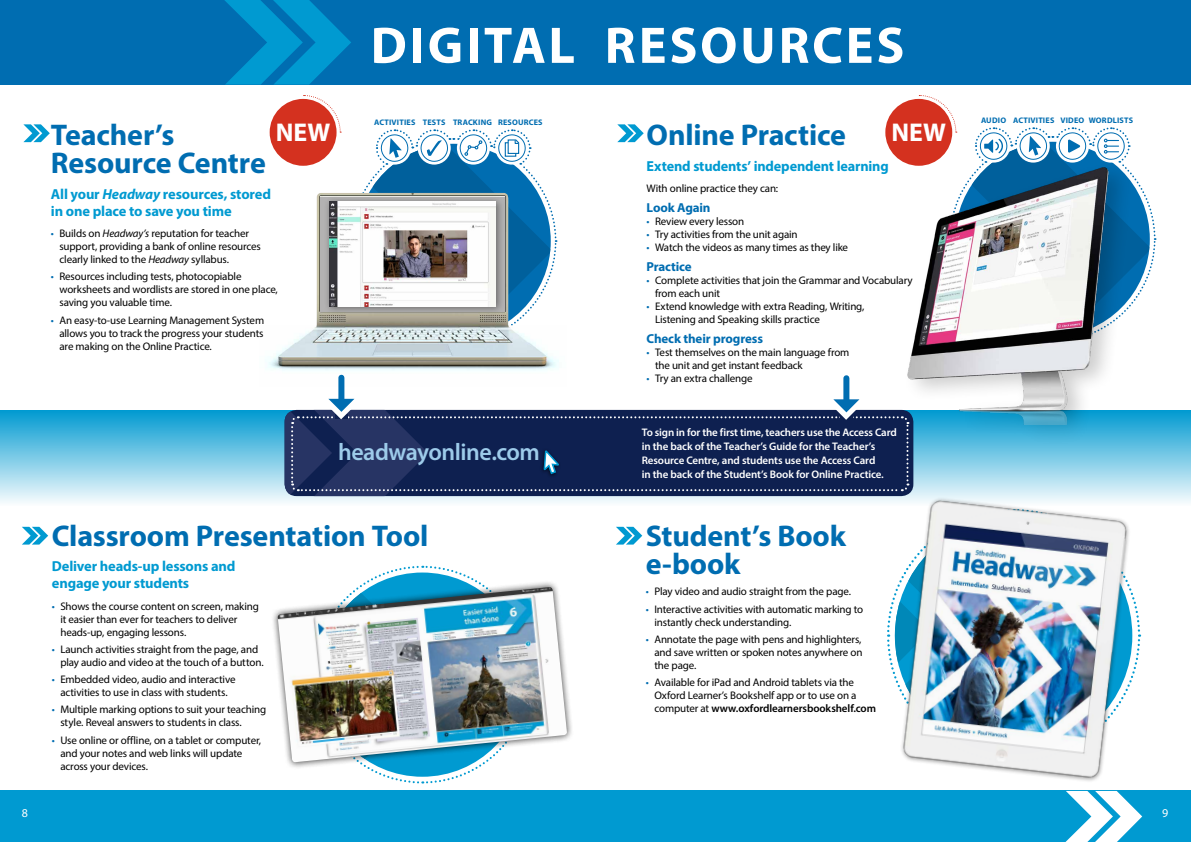
<style>
.page{position:relative;width:1191px;height:842px;background:#fff}
.page>*{position:absolute;margin:0;border:0;box-sizing:border-box;transform-origin:0 0}
.t1{font:700 51.9px "Myriad Pro";letter-spacing:.055em;color:#fff}
.t2{font:700 30px/28px "Myriad Pro";letter-spacing:-.005em;color:#006db1}
.t3{font:700 25.8px "Myriad Pro";letter-spacing:.005em;color:#fff}
.t4{font:600 24px "Myriad Pro";letter-spacing:-.02em;color:#9dcbea}
.t5{font:700 14.5px/17px "Myriad Pro";letter-spacing:-.01em;color:#009ad1}
.t6{font:700 13px "Myriad Pro";letter-spacing:-.01em;color:#006db1}
.t7{font:12px "Myriad Pro";color:#fff}
.t8{font:11px/13px "Myriad Pro";letter-spacing:-.015em;color:#000}
.t9{font:600 11px/14px "Myriad Pro";letter-spacing:-.015em;color:#fff}
.t10{font:700 8.1px "Myriad Pro";letter-spacing:.025em;color:#006db1}
.s1{color:#006db1}
.s2{font-style:italic}
.s3{font-weight:600}
</style>
<div class="page">
<div style="left:0;top:791px;width:1191px;height:51px;background:#009ad1"></div>
<div style="left:0;top:410px;width:1191px;height:96px;background:linear-gradient(to bottom,#0099d0,#f8fcfd)"></div>
<div style="left:0;top:0;width:1191px;height:85px;background:#006db1"></div>
<svg style="left:1065px;top:791px;width:77px;height:51px"></svg>
<img style="left:903px;top:162px;width:205px;height:236px">
<img style="left:267px;top:193px;width:292px;height:194px">
<div style="left:323px;top:196px;width:181px;height:119px;background:#000;opacity:.4"></div>
<img style="left:329px;top:202px;width:20px;height:104px">
<svg style="left:349px;top:129px;width:208px;height:216px"></svg>
<svg style="left:23px;top:124px;width:27px;height:18px"></svg>
<svg style="left:617px;top:124px;width:26px;height:18px"></svg>
<svg style="left:22px;top:527px;width:26px;height:18px"></svg>
<div style="left:271px;top:580px;width:302px;height:189px;background:#000;opacity:.75"></div>
<img style="left:277px;top:587px;width:8px;height:175px">
<div style="left:843px;top:378px;width:6px;height:23px;background:#006db1"></div>
<div style="left:338px;top:378px;width:6px;height:22px;background:#006db1"></div>
<svg style="left:285px;top:398px;width:856px;height:386px"></svg>
<svg style="left:224px;top:0;width:127px;height:85px"></svg>
<img style="left:896px;top:494px;width:240px;height:290px">
<div style="left:270px;top:99px;width:66px;height:67px;background:#d4311f;border-radius:50%"></div>
<svg style="left:303px;top:95px;width:38px;height:38px"></svg>
<div style="left:885px;top:99px;width:67px;height:67px;background:#d4311f;border-radius:50%"></div>
<svg style="left:919px;top:95px;width:237px;height:248px"></svg>
<h1 class="t1" style="left:371px;top:12px;width:535px">DIGITAL RESOURCES</h1>
<p class="t10" style="left:374px;top:117px;width:170px">ACTIVITIES TESTS TRACKING RESOURCES</p>
<p class="t10" style="left:981px;top:115px;width:154px">AUDIO ACTIVITIES VIDEO WORDLISTS</p>
<h2 class="t2" style="left:646px;top:120px;width:201px">Online Practice</h2>
<h3 class="t5" style="left:646px;top:157px;width:244px">Extend students’ independent learning</h3>
<p class="t8" style="left:646px;top:182px;width:133px">With online practice they can:</p>
<p class="t6" style="left:646px;top:199px;width:65px">Look Again</p>
<p class="t8" style="left:646px;top:214px;width:99px"><span class="s1">•</span> Review every lesson</p>
<p class="t8" style="left:646px;top:227px;width:153px"><span class="s1">•</span> Try activities from the unit again</p>
<p class="t8" style="left:646px;top:240px;width:203px"><span class="s1">•</span> Watch the videos as many times as they like</p>
<p class="t6" style="left:646px;top:258px;width:47px">Practice</p>
<p class="t8" style="left:655px;top:273px;width:259px;text-indent:-9px"><span class="s1">•</span> Complete activities that join the Grammar and Vocabulary from each unit</p>
<p class="t8" style="left:655px;top:299px;width:211px;text-indent:-9px"><span class="s1">•</span> Extend knowledge with extra Reading, Writing,<br>Listening and Speaking skills practice</p>
<p class="t6" style="left:646px;top:330px;width:118px">Check their progress</p>
<p class="t8" style="left:655px;top:345px;width:196px;text-indent:-9px"><span class="s1">•</span> Test themselves on the main language from the unit and get instant feedback</p>
<p class="t8" style="left:646px;top:371px;width:108px"><span class="s1">•</span> Try an extra challenge</p>
<h2 class="t2" style="left:51px;top:120px;width:216px">Teacher’s<br>Resource Centre</h2>
<h3 class="t5" style="left:51px;top:185px;width:222px">All your <span class="s2">Headway</span> resources, stored in one place to save you time</h3>
<p class="t8" style="left:59px;top:227px;width:203px;text-indent:-9px"><span class="s1">•</span> Builds on <span class="s2">Headway’s</span> reputation for teacher support, providing a bank of online resources clearly linked to the <span class="s2">Headway</span> syllabus.</p>
<p class="t8" style="left:59px;top:270px;width:220px;text-indent:-9px"><span class="s1">•</span> Resources including tests, photocopiable worksheets and wordlists are stored in one place, saving you valuable time.</p>
<p class="t8" style="left:59px;top:313px;width:206px;text-align:justify;text-indent:-9px"><span class="s1">•</span> An easy-to-use Learning Management System allows you to track the progress your students are making on the Online Practice.</p>
<h3 class="t3" style="left:276px;top:116px;width:56px">NEW</h3>
<h3 class="t3" style="left:891px;top:116px;width:56px">NEW</h3>
<h3 class="t4" style="left:338px;top:436px;width:203px">headwayonline.com</h3>
<p class="t9" style="left:642px;top:425px;width:256px">To sign in for the first time, teachers use the Access Card in the back of the Teacher’s Guide for the Teacher’s Resource Centre, and students use the Access Card<br>in the back of the Student’s Book for Online Practice.</p>
<h2 class="t2" style="left:52px;top:521px;width:378px">Classroom Presentation Tool</h2>
<h2 class="t2" style="left:646px;top:521px;width:202px">Student’s Book e-book</h2>
<h3 class="t5" style="left:52px;top:557px;width:185px">Deliver heads-up lessons and engage your students</h3>
<p class="t8" style="left:60px;top:599px;width:200px;text-indent:-9px"><span class="s1">•</span> Shows the course content on screen, making it easier than ever for teachers to deliver heads-up, engaging lessons.</p>
<p class="t8" style="left:60px;top:642px;width:205px;text-indent:-9px"><span class="s1">•</span> Launch activities straight from the page, and play audio and video at the touch of a button.</p>
<p class="t8" style="left:52px;top:673px;width:185px;text-align:center"><span class="s1">•</span> Embedded video, audio and interactive activities to use in class with students.</p>
<p class="t8" style="left:60px;top:703px;width:207px;text-indent:-9px"><span class="s1">•</span> Multiple marking options to suit your teaching style. Reveal answers to students in class.</p>
<p class="t8" style="left:60px;top:733px;width:202px;text-indent:-9px"><span class="s1">•</span> Use online or offline, on a tablet or computer, and your notes and web links will update across your devices.</p>
<p class="t8" style="left:646px;top:585px;width:207px"><span class="s1">•</span> Play video and audio straight from the page.</p>
<p class="t8" style="left:654px;top:602px;width:210px;text-indent:-9px"><span class="s1">•</span> Interactive activities with automatic marking to instantly check understanding.</p>
<p class="t8" style="left:654px;top:632px;width:209px;text-align:justify;text-indent:-9px"><span class="s1">•</span> Annotate the page with pens and highlighters, and save written or spoken notes anywhere on the page.</p>
<p class="t8" style="left:654px;top:676px;width:223px;text-indent:-9px"><span class="s1">•</span> Available for iPad and Android tablets via the<br>Oxford Learner’s Bookshelf app or to use on a computer at <span class="s3">www.oxfordlearnersbookshelf.com</span></p>
<p class="t7" style="left:22px;top:805px;width:8px">8</p>
<p class="t7" style="left:1162px;top:805px;width:8px">9</p>
</div>
